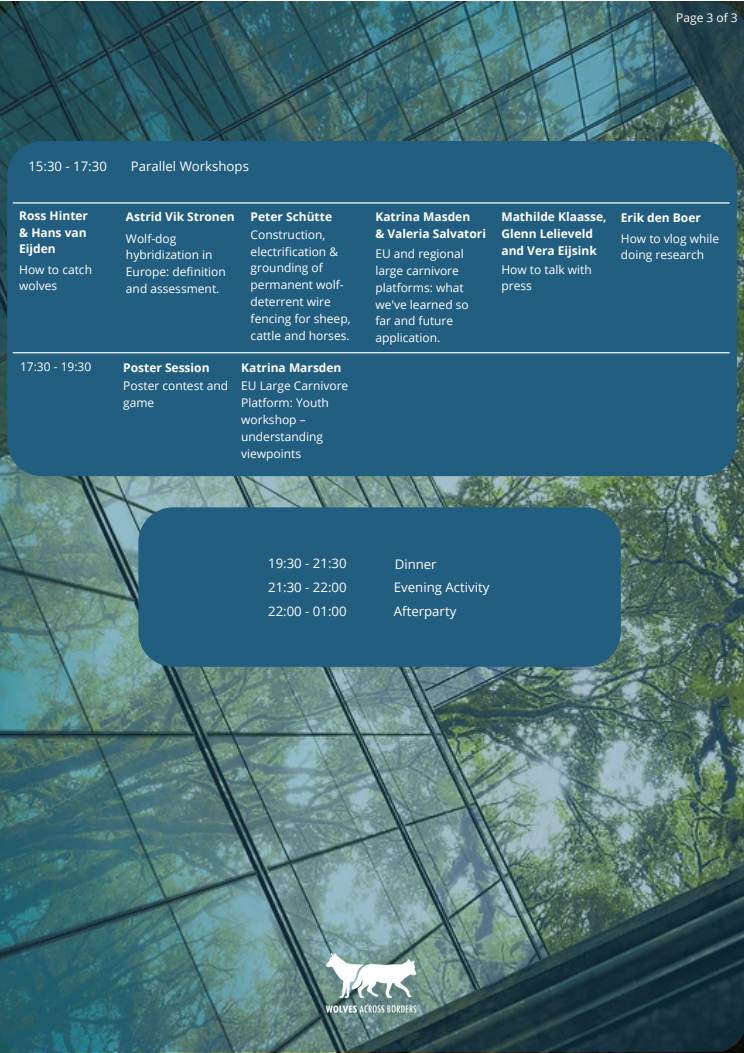
<style>
.page{position:relative;width:744px;height:1053px;background:#fff}
.page>*{position:absolute;margin:0;border:0;box-sizing:border-box;transform-origin:0 0}
.t1{font:13.2px "Open Sans";color:#fff}
.t2{font:12px/16.8px "Open Sans";color:#fff}
.t3{font:700 12px/16.8px "Open Sans";color:#fff}
</style>
<div class="page">
<img style="left:0;top:1px;width:744px;height:1050px">
<div style="left:7px;top:141px;width:730px;height:335px;background:#225e80"></div>
<div style="left:138px;top:507px;width:483px;height:159px;background:#225e80"></div>
<hr style="left:13px;top:202px;width:717px;height:1px;background:#fff">
<img style="left:323px;top:936px;width:99px;height:103px">
<hr style="left:13px;top:352px;width:717px;height:1px;background:#fff">
<h1 class="t2" style="left:676px;top:8px;width:63px">Page 3 of 3</h1>
<p class="t1" style="left:28px;top:157px;width:80px">15:30 - 17:30</p>
<p class="t1" style="left:131px;top:157px;width:120px">Parallel Workshops</p>
<p class="t3" style="left:19px;top:207px;width:70px;text-align:justify">Ross Hinter &amp; Hans van Eijden</p>
<p class="t3" style="left:126px;top:208px;width:110px">Astrid Vik Stronen</p>
<h1 class="t3" style="left:251px;top:208px;width:83px">Peter Schütte</h1>
<p class="t3" style="left:375px;top:208px;width:112px">Katrina Masden<br>&amp; Valeria Salvatori</p>
<h1 class="t3" style="left:501px;top:208px;width:107px">Mathilde Klaasse,<br>Glenn Lelieveld and Vera Eijsink</h1>
<p class="t2" style="left:126px;top:229px;width:101px">Wolf-dog hybridization in<br>Europe: definition and assessment.</p>
<h1 class="t2" style="left:251px;top:226px;width:102px">Construction, electrification &amp; grounding of permanent wolf&shy;deterrent wire fencing for sheep, cattle and horses.</h1>
<p class="t2" style="left:375px;top:245px;width:95px">EU and regional large carnivore platforms: what we've learned so far and future application.</p>
<p class="t2" style="left:19px;top:260px;width:74px">How to catch wolves</p>
<h1 class="t2" style="left:501px;top:260px;width:92px">How to talk with press</h1>
<p class="t2" style="left:20px;top:358px;width:73px">17:30 - 19:30</p>
<p class="t3" style="left:123px;top:359px;width:88px">Poster Session</p>
<p class="t2" style="left:123px;top:377px;width:106px">Poster contest and game</p>
<p class="t3" style="left:241px;top:359px;width:102px">Katrina Marsden</p>
<h1 class="t2" style="left:241px;top:377px;width:109px">EU Large Carnivore<br>Platform: Youth workshop – understanding viewpoints</h1>
<p class="t3" style="left:621px;top:209px;width:82px">Erik den Boer</p>
<p class="t2" style="left:621px;top:229px;width:100px">How to vlog while doing research</p>
<p class="t1" style="left:268px;top:554px;width:80px">19:30 - 21:30</p>
<h1 class="t1" style="left:395px;top:555px;width:43px">Dinner</h1>
<p class="t1" style="left:268px;top:578px;width:80px">21:30 - 22:00</p>
<p class="t1" style="left:394px;top:578px;width:97px">Evening Activity</p>
<p class="t1" style="left:268px;top:602px;width:80px">22:00 - 01:00</p>
<h1 class="t1" style="left:394px;top:602px;width:64px">Afterparty</h1>
</div>
